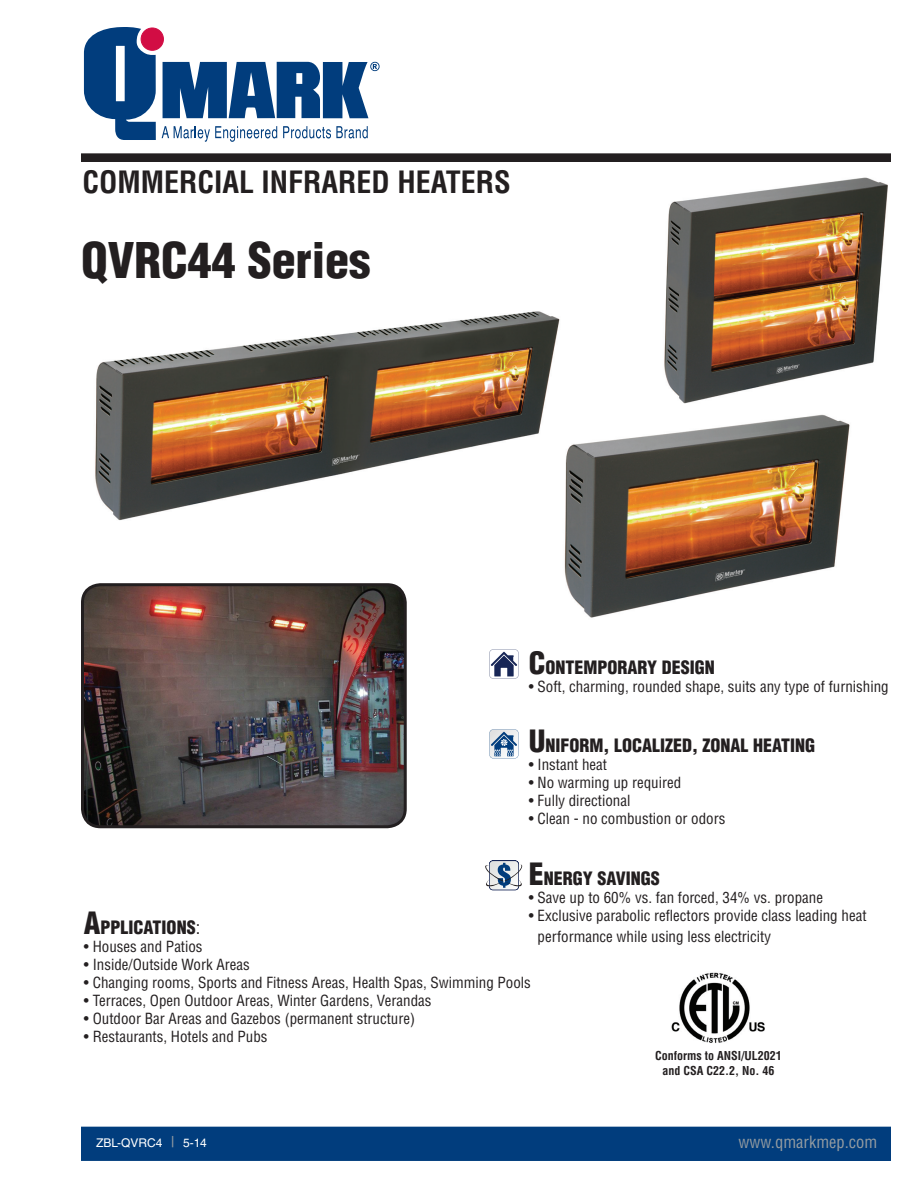
<style>
.page{position:relative;width:918px;height:1188px;background:#fff}
.page>*{position:absolute;margin:0;border:0;box-sizing:border-box;transform-origin:0 0}
.t1{font:900 condensed 48px "Helvetica LT Std";color:#231f20}
.t2{font:700 condensed 30px "Helvetica LT Std";color:#231f20}
.t3{font:900 condensed 18px "Helvetica LT Std";color:#231f20}
.t4{font:condensed 16.5px "Helvetica LT Std";color:#959ca1}
.t5{font:condensed 15px/21.6px "Helvetica LT Std";color:#231f20}
.t6{font:700 condensed 12px/14.4px "Helvetica LT Std";color:#231f20;text-align:center}
.t7{font:12px "Helvetica LT Std";color:#fff}
.s1{font-size:30px}
.s2{font-weight:400}
.s3{font-size:15px;color:#959ca1}
</style>
<div class="page">
<div style="left:81px;top:1127px;width:810px;height:34px;background:#013d7d"></div>
<div style="left:82px;top:154px;width:808px;height:7px;background:#231f20"></div>
<div style="left:81px;top:153px;width:810px;height:9px;border:2px solid #231f20"></div>
<svg style="left:84px;top:27px;width:72px;height:113px"></svg>
<div style="left:141px;top:28px;width:22px;height:22px;background:#d20d44;border-radius:50%"></div>
<div style="left:141px;top:28px;width:23px;height:23px;border:1px solid #d20d44;border-radius:50%"></div>
<svg style="left:163px;top:62px;width:217px;height:56px"></svg>
<svg style="left:162px;top:126px;width:115px;height:16px"></svg>
<svg style="left:283px;top:126px;width:85px;height:12px"></svg>
<img style="left:95px;top:311px;width:465px;height:210px">
<img style="left:671px;top:972px;width:94px;height:71px">
<svg style="left:489px;top:650px;width:29px;height:28px"></svg>
<svg style="left:490px;top:730px;width:28px;height:28px"></svg>
<svg style="left:485px;top:860px;width:37px;height:30px"></svg>
<img style="left:664px;top:177px;width:224px;height:227px">
<img style="left:556px;top:407px;width:294px;height:211px">
<img style="left:82px;top:587px;width:323px;height:240px">
<div style="left:81px;top:583px;width:326px;height:245px;border:3px solid #231f20;border-radius:18px"></div>
<h2 class="t2" style="left:82px;top:163px;width:430px">cOMMERCIAL INFRARED Heaters</h2>
<h1 class="t1" style="left:81px;top:230px;width:291px">QVRC44 SERIES</h1>
<p class="t3" style="left:529px;top:656px;width:187px"><span class="s1">C</span>ONTEMPORARY DESIGN</p>
<p class="t5" style="left:529px;top:676px;width:361px">• Soft, charming, rounded shape, suits any type of furnishing</p>
<p class="t3" style="left:529px;top:734px;width:103px"><span class="s1">U</span>NIFORM, LOCALI</p>
<p class="t3" style="left:665px;top:734px;width:48px">ZED , ZONAL</p>
<p class="t3" style="left:753px;top:734px;width:20px">HEATING</p>
<p class="t5" style="left:529px;top:754px;width:80px">• Instant heat</p>
<p class="t5" style="left:529px;top:772px;width:154px">• No warming up required</p>
<p class="t5" style="left:529px;top:790px;width:103px">• Fully directional</p>
<p class="t5" style="left:529px;top:808px;width:198px">• Clean - no combustion or odors</p>
<p class="t3" style="left:529px;top:867px;width:26px"><span class="s1">E</span>NERGY</p>
<p class="t3" style="left:597px;top:867px;width:19px">SAVINGS</p>
<p class="t5" style="left:529px;top:886px;width:296px">• Save up to 60% vs. fan forced, 34% vs. propane</p>
<p class="t5" style="left:538px;top:904px;width:330px;text-indent:-9px">• Exclusive parabolic reflectors provide class leading heat performance while using less electricity</p>
<p class="t3" style="left:84px;top:916px;width:118px"><span class="s1">A</span>PPLICATIONS<span class="s2">:</span></p>
<p class="t5" style="left:84px;top:936px;width:120px">• Houses and Patios</p>
<p class="t5" style="left:84px;top:954px;width:167px">• Inside/Outside Work Areas</p>
<p class="t5" style="left:84px;top:972px;width:449px">• Changing rooms, Sports and Fitness Areas, Health Spas, Swimming Pools</p>
<p class="t5" style="left:84px;top:990px;width:349px">• Terraces, Open Outdoor Areas, Winter Gardens, Verandas</p>
<p class="t5" style="left:84px;top:1008px;width:333px">• Outdoor Bar Areas and Gazebos (permanent structure)</p>
<p class="t5" style="left:84px;top:1026px;width:185px">• Restaurants, Hotels and Pubs</p>
<p class="t6" style="left:655px;top:1049px;width:128px">Conforms to ANSI/UL2021 and CSA C22.2, No. 46</p>
<p class="t7" style="left:96px;top:1136px;width:112px">ZBL-QVRC4 <span class="s3">|</span> 5-14</p>
<p class="t4" style="left:739px;top:1131px;width:140px">www.qmarkmep.com</p>
</div>
